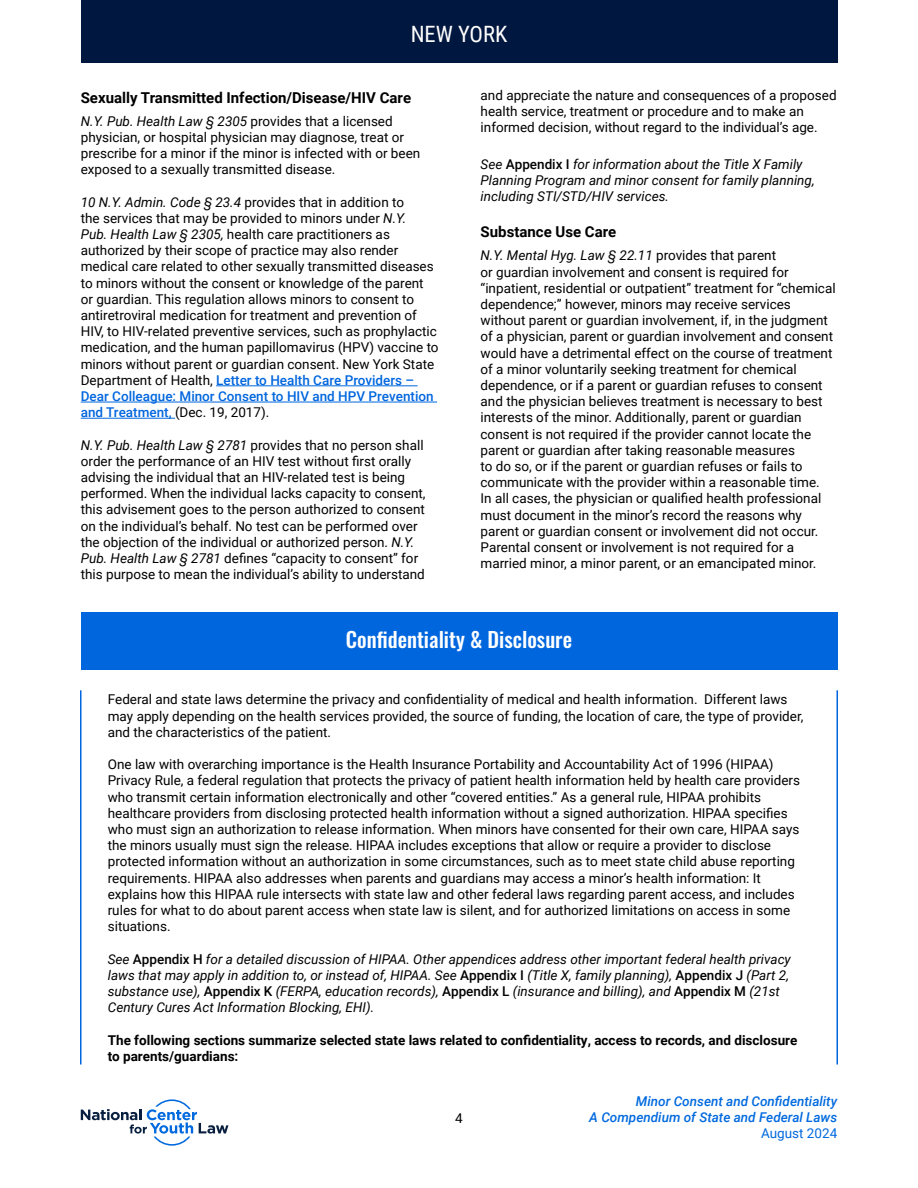
<style>
.page{position:relative;width:918px;height:1188px;background:#fff}
.page>*{position:absolute;margin:0;border:0;box-sizing:border-box;transform-origin:0 0}
.t1{font:22.5px "Roboto Condensed";color:#fff}
.t2{font:500 21px "Oswald";color:#fff}
.t3{font:700 15px "Roboto";color:#000}
.t4{font:13.5px/16.2px "Roboto";color:#000}
.t5{font:italic 13.5px/16.2px "Roboto";color:#000}
.t6{font:700 13.5px/16.2px "Roboto";color:#000}
.t7{font:italic 500 13.5px/16.2px "Roboto";color:#0069de;text-align:right}
.t8{font:13.5px "Roboto";color:#0069de}
.s1{font-style:italic}
.s2{font-weight:500;color:#0066de}
.s3{font-weight:500;font-style:normal}
</style>
<div class="page">
<svg style="left:81px;top:1099px;width:147px;height:47px"></svg>
<div style="left:81px;top:0;width:756px;height:62px;background:#001740"></div>
<hr style="left:216px;top:385px;width:202px;height:1px;background:#0066de">
<hr style="left:81px;top:402px;width:356px;height:1px;background:#0066de">
<hr style="left:81px;top:418px;width:94px;height:1px;background:#0066de">
<div style="left:81px;top:612px;width:756px;height:57px;background:#0066de"></div>
<hr style="left:80px;top:690px;width:2px;height:375px;background:#0066de">
<hr style="left:836px;top:690px;width:2px;height:375px;background:#0066de">
<h1 class="t1" style="left:411px;top:18px;width:98px">NEW YORK</h1>
<p class="t3" style="left:81px;top:87px;width:332px">Sexually Transmitted Infection/Disease/HIV Care</p>
<p class="t4" style="left:81px;top:112px;width:341px"><span class="s1">N.Y. Pub. Health Law § 2305</span> provides that a licensed physician, or hospital physician may diagnose, treat or prescribe for a minor if the minor is infected with or been exposed to a sexually transmitted disease.</p>
<p class="t4" style="left:81px;top:193px;width:359px"><span class="s1">10 N.Y. Admin. Code § 23.4</span> provides that in addition to<br>the services that may be provided to minors under <span class="s1">N.Y.<br>Pub. Health Law § 2305,</span> health care practitioners as authorized by their scope of practice may also render medical care related to other sexually transmitted diseases to minors without the consent or knowledge of the parent or guardian. This regulation allows minors to consent to antiretroviral medication for treatment and prevention of HIV, to HIV-related preventive services, such as prophylactic medication, and the human papillomavirus (HPV) vaccine to minors without parent or guardian consent. New York State Department of Health, <span class="s2">Letter to Health Care Providers – Dear Colleague: Minor Consent to HIV and HPV Prevention and Treatment,</span> (Dec. 19, 2017).</p>
<p class="t4" style="left:81px;top:436px;width:346px"><span class="s1">N.Y. Pub. Health Law § 2781</span> provides that no person shall order the performance of an HIV test without first orally advising the individual that an HIV-related test is being performed. When the individual lacks capacity to consent, this advisement goes to the person authorized to consent on the individual’s behalf. No test can be performed over the objection of the individual or authorized person. <span class="s1">N.Y.<br>Pub. Health Law § 2781</span> defines “capacity to consent” for this purpose to mean the individual’s ability to understand</p>
<p class="t4" style="left:481px;top:86px;width:358px">and appreciate the nature and consequences of a proposed health service, treatment or procedure and to make an informed decision, without regard to the individual’s age.</p>
<p class="t5" style="left:481px;top:156px;width:336px">See <span class="s3">Appendix I</span> for information about the Title X Family<br>Planning Program and minor consent for family planning, including STI/STD/HIV services.</p>
<p class="t3" style="left:481px;top:222px;width:137px">Substance Use Care</p>
<p class="t4" style="left:481px;top:247px;width:357px"><span class="s1">N.Y. Mental Hyg. Law § 22.11</span> provides that parent<br>or guardian involvement and consent is required for “inpatient, residential or outpatient” treatment for “chemical dependence;” however, minors may receive services without parent or guardian involvement, if, in the judgment of a physician, parent or guardian involvement and consent would have a detrimental effect on the course of treatment of a minor voluntarily seeking treatment for chemical dependence, or if a parent or guardian refuses to consent and the physician believes treatment is necessary to best interests of the minor. Additionally, parent or guardian consent is not required if the provider cannot locate the parent or guardian after taking reasonable measures<br>to do so, or if the parent or guardian refuses or fails to communicate with the provider within a reasonable time.<br>In all cases, the physician or qualified health professional must document in the minor’s record the reasons why parent or guardian consent or involvement did not occur.<br>Parental consent or involvement is not required for a married minor, a minor parent, or an emancipated minor.</p>
<h2 class="t2" style="left:346px;top:628px;width:228px">Confidentiality &amp; Disclosure</h2>
<p class="t4" style="left:108px;top:691px;width:697px">Federal and state laws determine the privacy and confidentiality of medical and health information. Different laws may apply depending on the health services provided, the source of funding, the location of care, the type of provider, and the characteristics of the patient.</p>
<p class="t4" style="left:108px;top:756px;width:694px">One law with overarching importance is the Health Insurance Portability and Accountability Act of 1996 (HIPAA)<br>Privacy Rule, a federal regulation that protects the privacy of patient health information held by health care providers who transmit certain information electronically and other “covered entities.” As a general rule, HIPAA prohibits healthcare providers from disclosing protected health information without a signed authorization. HIPAA specifies who must sign an authorization to release information. When minors have consented for their own care, HIPAA says the minors usually must sign the release. HIPAA includes exceptions that allow or require a provider to disclose protected information without an authorization in some circumstances, such as to meet state child abuse reporting requirements. HIPAA also addresses when parents and guardians may access a minor’s health information: It explains how this HIPAA rule intersects with state law and other federal laws regarding parent access, and includes rules for what to do about parent access when state law is silent, and for authorized limitations on access in some situations.</p>
<p class="t5" style="left:108px;top:950px;width:685px">See <span class="s3">Appendix H</span> for a detailed discussion of HIPAA. Other appendices address other important federal health privacy laws that may apply in addition to, or instead of, HIPAA. See <span class="s3">Appendix I</span> (Title X, family planning), <span class="s3">Appendix J</span> (Part 2, substance use), <span class="s3">Appendix K</span> (FERPA, education records), <span class="s3">Appendix L</span> (insurance and billing), and <span class="s3">Appendix M</span> (21st Century Cures Act Information Blocking, EHI).</p>
<p class="t6" style="left:108px;top:1031px;width:691px">The following sections summarize selected state laws related to confidentiality, access to records, and disclosure to parents/guardians:</p>
<p class="t4" style="left:455px;top:1110px;width:9px">4</p>
<p class="t7" style="left:589px;top:1093px;width:250px">Minor Consent and Confidentiality<br>A Compendium of State and Federal Laws</p>
<p class="t8" style="left:761px;top:1124px;width:78px">August 2024</p>
</div>
